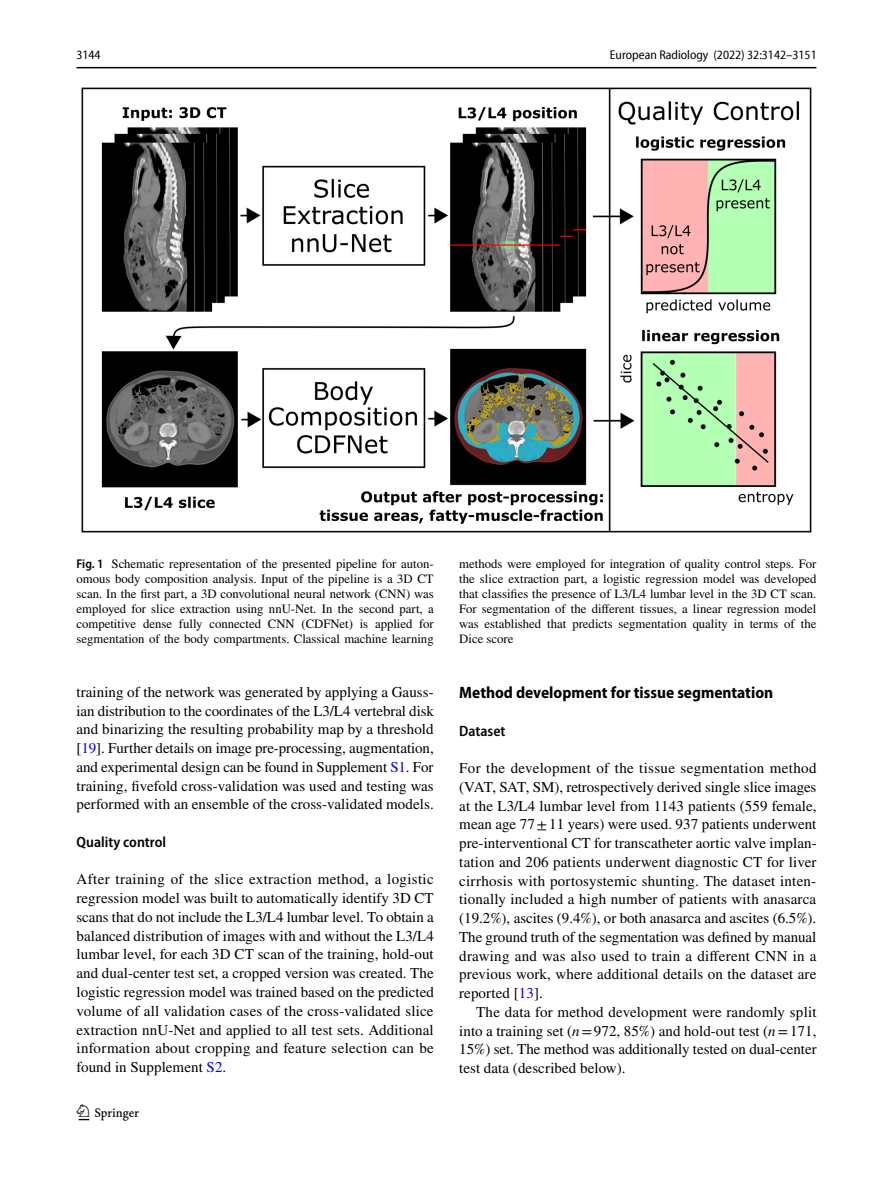
<style>
.page{position:relative;width:893px;height:1187px;background:#fff}
.page>*{position:absolute;margin:0;border:0;box-sizing:border-box;transform-origin:0 0}
.t1{font:22.5px "Springnew Regular 2";color:#000}
.t2{font:700 semi-condensed 16.5px "Myriad Pro";color:#000}
.t3{font:15px/18.8px "STIX";letter-spacing:.005em;color:#000;text-align:justify}
.t4{font:600 semi-condensed 15px "Myriad Pro";color:#000}
.t5{font:12.75px/15px "STIX";color:#000;text-align:justify}
.t6{font:semi-condensed 12.75px "Myriad Pro Unic";color:#000}
.s1{font-family:"Myriad Pro";font-weight:600;font-stretch:semi-condensed}
.s2{color:#00f}
.s3{font-style:italic}
</style>
<div class="page">
<hr style="left:77px;top:67px;width:739px;height:1px;background:#000">
<img style="left:81px;top:87px;width:731px;height:446px">
<p class="t6" style="left:76px;top:50px;width:26px">3144</p>
<p class="t6" style="left:610px;top:50px;width:208px">European Radiology (2022) 32:3142–3151</p>
<p class="t5" style="left:77px;top:557px;width:359px"><span class="s1">Fig. 1</span> Schematic representation of the presented pipeline for auton&shy;omous body composition analysis. Input of the pipeline is a 3D CT scan. In the first part, a 3D convolutional neural network (CNN) was employed for slice extraction using nnU-Net. In the second part, a competitive dense fully connected CNN (CDFNet) is applied for segmentation of the body compartments. Classical machine learning</p>
<p class="t5" style="left:459px;top:557px;width:359px">methods were employed for integration of quality control steps. For the slice extraction part, a logistic regression model was developed that classifies the presence of L3/L4 lumbar level in the 3D CT scan.<br>For segmentation of the different tissues, a linear regression model was established that predicts segmentation quality in terms of the Dice score</p>
<p class="t3" style="left:77px;top:683px;width:359px">training of the network was generated by applying a Gauss&shy;ian distribution to the coordinates of the L3/L4 vertebral disk and binarizing the resulting probability map by a threshold [<span class="s2">19</span>]. Further details on image pre-processing, augmentation, and experimental design can be found in Supplement <span class="s2">S1</span>. For training, fivefold cross-validation was used and testing was performed with an ensemble of the cross-validated models.</p>
<p class="t4" style="left:77px;top:833px;width:91px">Quality control</p>
<p class="t3" style="left:77px;top:871px;width:359px">After training of the slice extraction method, a logistic regression model was built to automatically identify 3D CT scans that do not include the L3/L4 lumbar level. To obtain a balanced distribution of images with and without the L3/L4 lumbar level, for each 3D CT scan of the training, hold-out and dual-center test set, a cropped version was created. The logistic regression model was trained based on the predicted volume of all validation cases of the cross-validated slice extraction nnU-Net and applied to all test sets. Additional information about cropping and feature selection can be found in Supplement <span class="s2">S2</span>.</p>
<h1 class="t1" style="left:79px;top:1104px;width:62px">1 3</h1>
<p class="t2" style="left:459px;top:683px;width:315px">Method development for tissue segmentation</p>
<p class="t4" style="left:459px;top:722px;width:48px">Dataset</p>
<p class="t3" style="left:459px;top:759px;width:359px">For the development of the tissue segmentation method (VAT, SAT, SM), retrospectively derived single slice images at the L3/L4 lumbar level from 1143 patients (559 female, mean age 77±11 years) were used. 937 patients underwent pre-interventional CT for transcatheter aortic valve implan&shy;tation and 206 patients underwent diagnostic CT for liver cirrhosis with portosystemic shunting. The dataset inten&shy;tionally included a high number of patients with anasarca (19.2%), ascites (9.4%), or both anasarca and ascites (6.5%).<br>The ground truth of the segmentation was defined by manual drawing and was also used to train a different CNN in a previous work, where additional details on the dataset are reported [<span class="s2">13</span>].</p>
<p class="t3" style="left:459px;top:1003px;width:359px;text-indent:17px">The data for method development were randomly split into a training set (<span class="s3">n</span>=972, 85%) and hold-out test (<span class="s3">n</span>=171, 15%) set. The method was additionally tested on dual-center test data (described below).</p>
</div>
